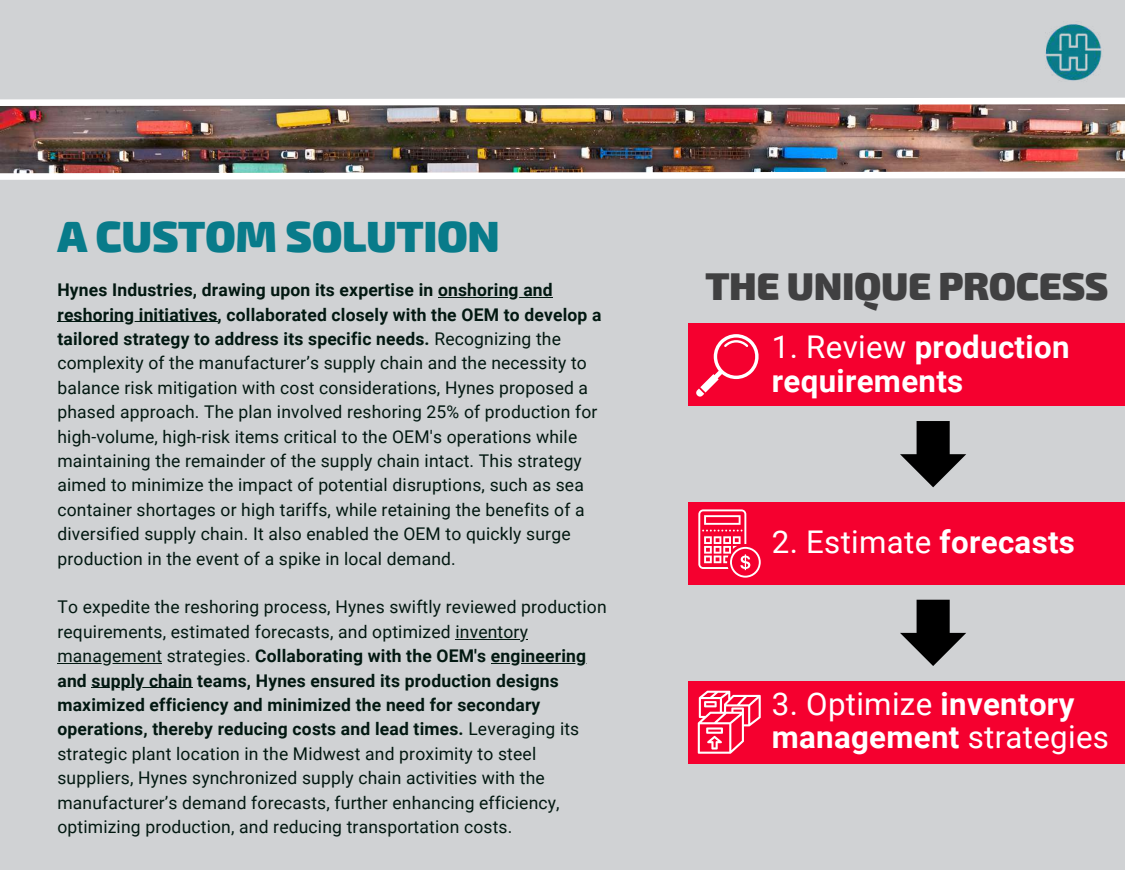
<style>
.page{position:relative;width:1125px;height:870px;background:#fff}
.page>*{position:absolute;margin:0;border:0;box-sizing:border-box;transform-origin:0 0}
.t1{font:900 43.75px "Exo 2";letter-spacing:-.01em;color:#087b8a}
.t2{font:900 38.75px "Exo 2";letter-spacing:-.01em;color:#404041}
.t3{font:31.25px/33.8px "Roboto";letter-spacing:.01em;color:#fff}
.t4{font:700 31.25px/33.8px "Roboto";letter-spacing:.01em;color:#fff}
.t5{font:17.5px/24.4px "Roboto";letter-spacing:.01em;color:#021811}
.s1{font-weight:700}
.s2{font-weight:400}
</style>
<div class="page">
<div style="left:0;top:0;width:1125px;height:869px;background:#d0d2d4"></div>
<img style="left:0;top:109px;width:1125px;height:59px">
<img style="left:0;top:168px;width:1125px;height:12px">
<svg style="left:0;top:97px;width:1125px;height:12px;background:#c8c2c1"></svg>
<img style="left:1045px;top:24px;width:57px;height:57px">
<svg style="left:900px;top:421px;width:66px;height:66px"></svg>
<hr style="left:438px;top:297px;width:115px;height:1px;background:#021811">
<hr style="left:57px;top:321px;width:161px;height:1px;background:#021811">
<hr style="left:455px;top:638px;width:73px;height:1px;background:#021811">
<hr style="left:57px;top:662px;width:105px;height:1px;background:#021811">
<hr style="left:491px;top:662px;width:95px;height:1px;background:#021811">
<hr style="left:92px;top:687px;width:101px;height:1px;background:#021811">
<div style="left:688px;top:323px;width:437px;height:83px;background:#f5002f"></div>
<svg style="left:696px;top:334px;width:63px;height:63px"></svg>
<div style="left:688px;top:502px;width:437px;height:82px;background:#f5002f"></div>
<svg style="left:698px;top:509px;width:63px;height:68px"></svg>
<div style="left:688px;top:680px;width:437px;height:83px;background:#f5002f"></div>
<svg style="left:698px;top:690px;width:63px;height:63px"></svg>
<svg style="left:900px;top:599px;width:66px;height:66px"></svg>
<h1 class="t1" style="left:57px;top:207px;width:444px">A CUSTOM SOLUTION</h1>
<p class="t5" style="left:57px;top:278px;width:546px"><span class="s1">Hynes Industries, drawing upon its expertise in onshoring and reshoring initiatives, collaborated closely with the OEM to develop a tailored strategy to address its specific needs.</span> Recognizing the complexity of the manufacturer’s supply chain and the necessity to balance risk mitigation with cost considerations, Hynes proposed a phased approach. The plan involved reshoring 25% of production for high-volume, high-risk items critical to the OEM's operations while maintaining the remainder of the supply chain intact. This strategy aimed to minimize the impact of potential disruptions, such as sea container shortages or high tariffs, while retaining the benefits of a diversified supply chain. It also enabled the OEM to quickly surge production in the event of a spike in local demand.</p>
<p class="t5" style="left:57px;top:595px;width:551px">To expedite the reshoring process, Hynes swiftly reviewed production requirements, estimated forecasts, and optimized inventory management strategies. <span class="s1">Collaborating with the OEM's engineering and supply chain teams, Hynes ensured its production designs maximized efficiency and minimized the need for secondary operations, thereby reducing costs and lead times.</span> Leveraging its strategic plant location in the Midwest and proximity to steel suppliers, Hynes synchronized supply chain activities with the manufacturer’s demand forecasts, further enhancing efficiency, optimizing production, and reducing transportation costs.</p>
<h2 class="t2" style="left:705px;top:261px;width:405px">THE UNIQUE PROCESS</h2>
<h3 class="t4" style="left:772px;top:330px;width:299px"><span class="s2">1. Review</span> production requirements</h3>
<h3 class="t3" style="left:772px;top:525px;width:305px">2. Estimate <span class="s1">forecasts</span></h3>
<h3 class="t3" style="left:772px;top:686px;width:339px">3. Optimize <span class="s1">inventory management</span> strategies</h3>
</div>
